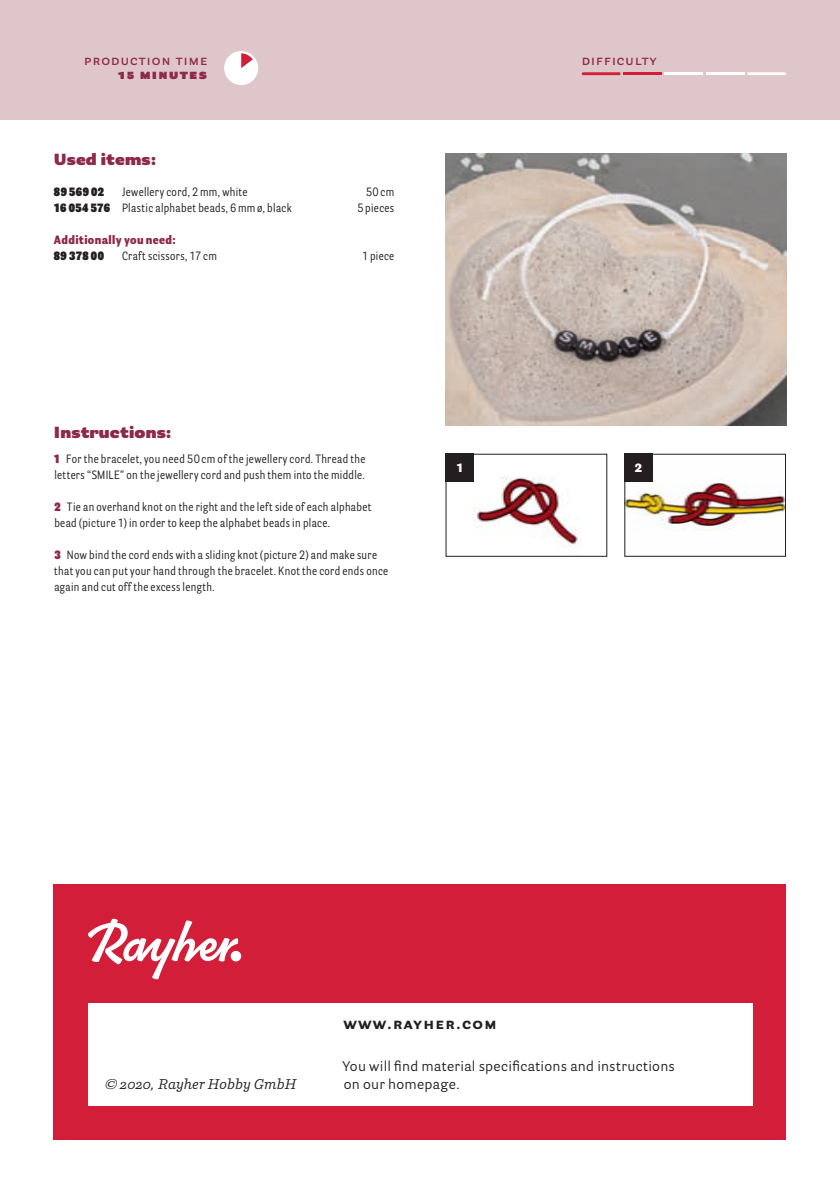
<style>
.page{position:relative;width:840px;height:1191px;background:#fff}
.page>*{position:absolute;margin:0;border:0;box-sizing:border-box;transform-origin:0 0}
.t1{font:900 16px "Parry Grotesque Pro";letter-spacing:.01em;color:#8d294b}
.t2{font:700 16px "Parry Grotesque Pro";letter-spacing:.08em;color:#231f20}
.t3{font:14px/18px "Parry Grotesque Pro";letter-spacing:.02em;color:#231f20}
.t4{font:600 14px "Parry Grotesque Pro";letter-spacing:.08em;color:#8d294b}
.t5{font:italic 14px "Parry Pro";letter-spacing:.01em;color:#231f20}
.t6{font:900 14px "Parry Grotesque Pro";letter-spacing:.08em;color:#8d294b}
.t7{font:12px/16px "Parry Grot Con Pro";letter-spacing:.03em;color:#231f20}
.t8{font:900 12px "Parry Grot Con Pro";letter-spacing:.03em;color:#8d294b}
.t9{font:900 12px "Parry Grot Con Pro";letter-spacing:.035em;color:#231f20}
.t10{font:900 12px "Parry Grotesque Pro";color:#fff}
.s1{font-weight:900}
.s2{font-weight:900;color:#8d294b}
</style>
<div class="page">
<div style="left:54px;top:884px;width:731px;height:256px;background:#d21e38"></div>
<div style="left:88px;top:1003px;width:663px;height:103px;background:#fff"></div>
<div style="left:0;top:0;width:839px;height:119px;background:#dfc6ca"></div>
<svg style="left:88px;top:918px;width:150px;height:61px"></svg>
<div style="left:230px;top:951px;width:11px;height:10px;background:#fff;border-radius:50%"></div>
<div style="left:224px;top:51px;width:34px;height:34px;background:#fff;border-radius:50%"></div>
<svg style="left:241px;top:53px;width:12px;height:15px"></svg>
<svg style="left:581px;top:72px;width:39px;height:3px"></svg>
<hr style="left:622px;top:72px;width:39px;height:3px;background:#d21e38">
<hr style="left:664px;top:72px;width:38px;height:3px;background:#fff">
<hr style="left:705px;top:72px;width:39px;height:3px;background:#fff">
<svg style="left:747px;top:72px;width:38px;height:3px"></svg>
<img style="left:445px;top:153px;width:340px;height:272px">
<img style="left:472px;top:466px;width:108px;height:81px">
<div style="left:445px;top:454px;width:162px;height:103px;border:1px solid #231f20"></div>
<img style="left:626px;top:456px;width:157px;height:75px">
<div style="left:624px;top:454px;width:161px;height:103px;border:1px solid #231f20"></div>
<div style="left:445px;top:454px;width:28px;height:28px;background:#231f20"></div>
<div style="left:624px;top:454px;width:28px;height:28px;background:#231f20"></div>
<p class="t4" style="left:84px;top:50px;width:125px">production time</p>
<p class="t4" style="left:581px;top:50px;width:76px">difficulty</p>
<p class="t6" style="left:118px;top:63px;width:91px">15 minutes</p>
<h1 class="t1" style="left:54px;top:148px;width:104px">Used items:</h1>
<p class="t9" style="left:54px;top:183px;width:52px">89 569 02</p>
<p class="t7" style="left:122px;top:184px;width:127px">Jewellery cord, 2mm, white</p>
<p class="t7" style="left:366px;top:184px;width:30px">50cm</p>
<p class="t7" style="left:54px;top:200px;width:239px"><span class="s1">16 054 576</span> Plastic alphabet beads, 6mmø, black</p>
<p class="t7" style="left:357px;top:200px;width:38px">5 pieces</p>
<p class="t8" style="left:54px;top:231px;width:123px">Additionally you need:</p>
<p class="t9" style="left:54px;top:247px;width:52px">89 378 00</p>
<p class="t7" style="left:122px;top:248px;width:96px">Craft scissors, 17cm</p>
<p class="t7" style="left:362px;top:248px;width:34px">1 piece</p>
<h1 class="t1" style="left:54px;top:420px;width:119px">Instructions:</h1>
<p class="t7" style="left:54px;top:450px;width:313px"><span class="s2">1</span> For the bracelet, you need 50 cm of the jewellery cord. Thread the letters “SMILE” on the jewellery cord and push them into the middle.</p>
<p class="t7" style="left:54px;top:498px;width:318px"><span class="s2">2</span> Tie an overhand knot on the right and the left side of each alphabet bead (picture 1) in order to keep the alphabet beads in place.</p>
<p class="t7" style="left:54px;top:546px;width:335px"><span class="s2">3</span> Now bind the cord ends with a sliding knot (picture 2) and make sure that you can put your hand through the bracelet. Knot the cord ends once again and cut off the excess length.</p>
<p class="t10" style="left:456px;top:459px;width:7px">1</p>
<p class="t10" style="left:634px;top:459px;width:9px">2</p>
<p class="t5" style="left:105px;top:1074px;width:193px">© 2020, Rayher Hobby GmbH</p>
<h1 class="t2" style="left:343px;top:1012px;width:155px">www.rayher.com</h1>
<p class="t3" style="left:342px;top:1056px;width:334px">You will find material specifications and instructions on our homepage.</p>
</div>
